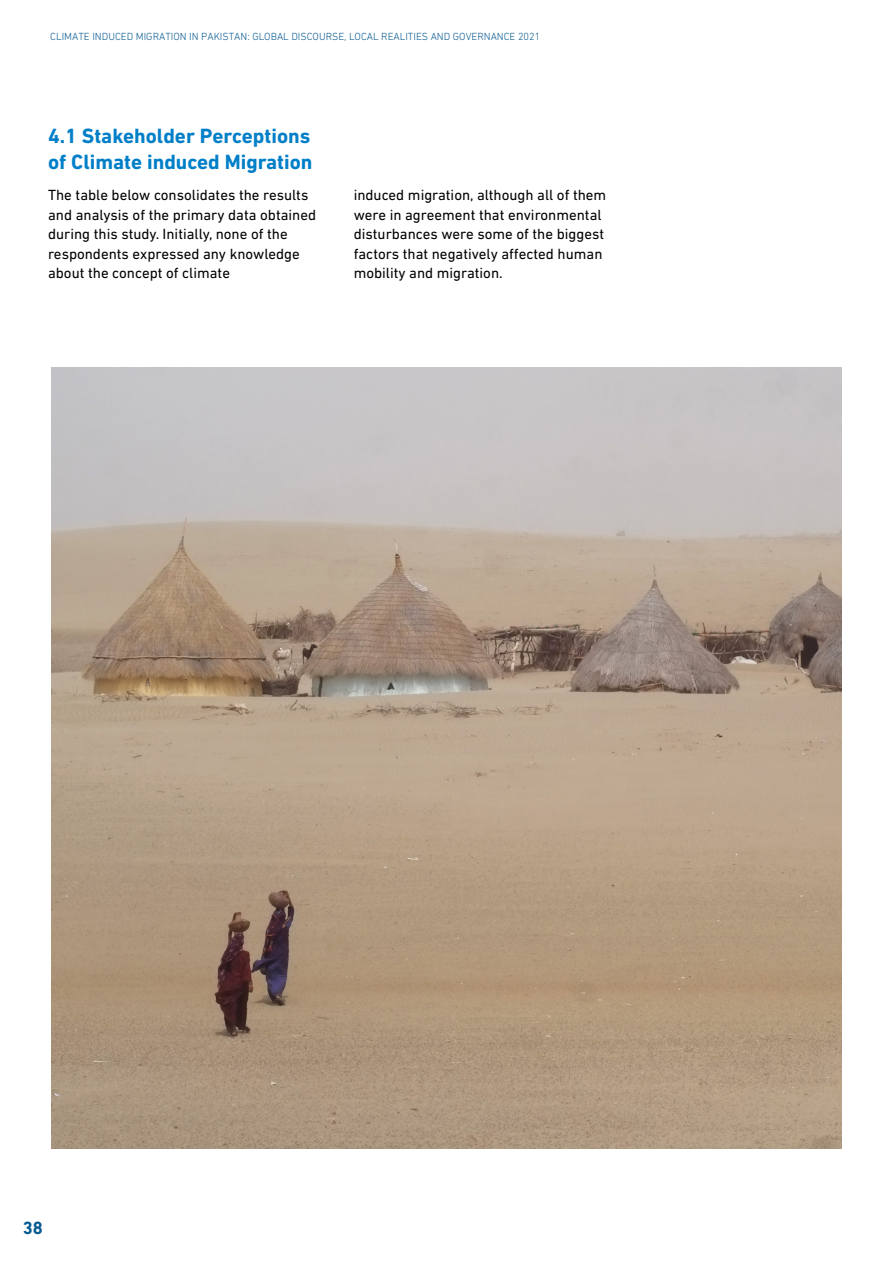
<style>
.page{position:relative;width:893px;height:1263px;background:#fff}
.page>*{position:absolute;margin:0;border:0;box-sizing:border-box;transform-origin:0 0}
.t1{font:700 21px/25.5px "DIN Next LT Pro";color:#007fc8}
.t2{font:700 18px "DIN Next LT Pro";color:#085a92}
.t3{font:15px/19.5px "DIN Next LT Pro";color:#000}
.t4{font:300 10.5px "DIN Next LT Pro";color:#085a92}
</style>
<div class="page">
<img style="left:51px;top:368px;width:791px;height:780px">
<p class="t4" style="left:50px;top:30px;width:492px">CLIMATE INDUCED MIGRATION IN PAKISTAN: GLOBAL DISCOURSE, LOCAL REALITIES AND GOVERNANCE 2021</p>
<h1 class="t1" style="left:48px;top:123px;width:266px">4.1 Stakeholder Perceptions of Climate induced Migration</h1>
<p class="t3" style="left:48px;top:185px;width:270px">The table below consolidates the results and analysis of the primary data obtained during this study. Initially, none of the respondents expressed any knowledge about the concept of climate</p>
<p class="t3" style="left:354px;top:185px;width:254px">induced migration, although all of them were in agreement that environmental disturbances were some of the biggest factors that negatively affected human mobility and migration.</p>
<p class="t2" style="left:23px;top:1217px;width:22px">38</p>
</div>
